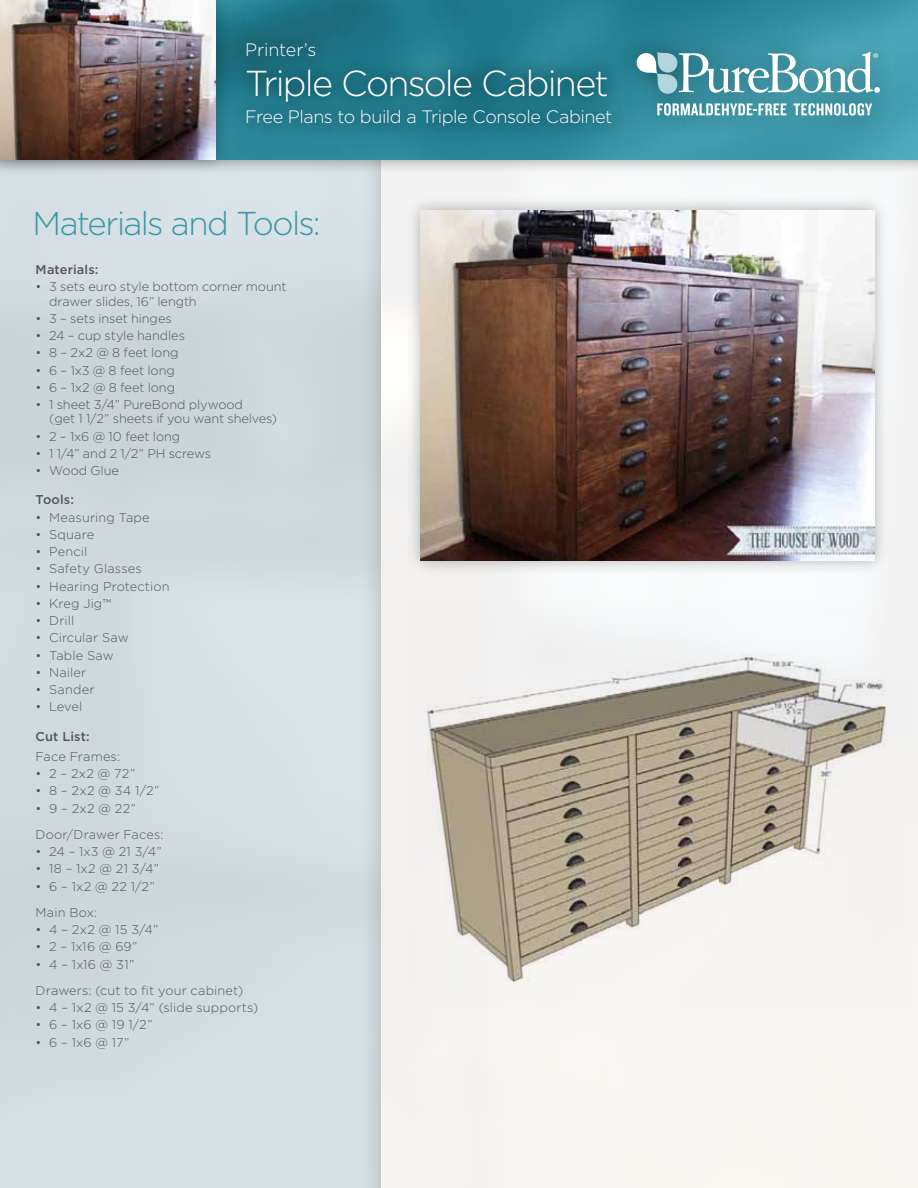
<style>
.page{position:relative;width:918px;height:1188px;background:#fff}
.page>*{position:absolute;margin:0;border:0;box-sizing:border-box;transform-origin:0 0}
.t1{font:300 36px "Gotham";letter-spacing:-.05em;color:#fff}
.t2{font:300 33px "Gotham";letter-spacing:-.05em;color:#3b97a9}
.t3{font:300 18px "Gotham";letter-spacing:-.025em;color:#fff}
.t4{font:300 12.75px/26.2px "Gotham";color:#555559}
.t5{font:500 12.75px "Gotham";letter-spacing:.015em;color:#555559}
</style>
<div class="page">
<div style="left:359px;top:44px;width:559px;height:1144px;background:#000;opacity:.2"></div>
<div style="left:382px;top:175px;width:536px;height:1013px;background:#f8f5f3"></div>
<div style="left:0;top:0;width:918px;height:175px;background:#000;opacity:.4"></div>
<img style="left:232px;top:0;width:686px;height:160px">
<div style="left:615px;top:31px;width:286px;height:107px;background:#000;opacity:.35"></div>
<svg style="left:636px;top:52px;width:244px;height:43px"></svg>
<svg style="left:657px;top:103px;width:129px;height:13px"></svg>
<svg style="left:793px;top:103px;width:79px;height:13px"></svg>
<div style="left:232px;top:28px;width:393px;height:111px;background:#000;opacity:.75"></div>
<div style="left:0;top:0;width:232px;height:175px;background:#000;opacity:.3"></div>
<img style="left:0;top:0;width:216px;height:160px">
<div style="left:406px;top:195px;width:484px;height:381px;background:#000;opacity:.3"></div>
<img style="left:421px;top:210px;width:454px;height:351px">
<img style="left:410px;top:602px;width:495px;height:404px">
<h3 class="t3" style="left:245px;top:38px;width:73px">Printer’s</h3>
<h1 class="t1" style="left:245px;top:60px;width:365px">Triple Console Cabinet</h1>
<h3 class="t3" style="left:245px;top:105px;width:369px">Free Plans to build a Triple Console Cabinet</h3>
<h2 class="t2" style="left:33px;top:203px;width:290px">Materials and Tools:</h2>
<p class="t5" style="left:36px;top:261px;width:64px">Materials:</p>
<p class="t4" style="left:49px;top:279px;width:239px;line-height:14.2px;text-indent:-14px">• 3 sets euro style bottom corner mount drawer slides, 16” length</p>
<p class="t4" style="left:36px;top:305px;width:138px">• 3 – sets inset hinges</p>
<p class="t4" style="left:36px;top:322px;width:151px">• 24 – cup style handles</p>
<p class="t4" style="left:36px;top:339px;width:144px">• 8 – 2x2 @ 8 feet long</p>
<p class="t4" style="left:36px;top:357px;width:141px">• 6 – 1x3 @ 8 feet long</p>
<p class="t4" style="left:36px;top:374px;width:141px">• 6 – 1x2 @ 8 feet long</p>
<p class="t4" style="left:49px;top:397px;width:229px;line-height:14.2px;text-indent:-14px">• 1 sheet 3/4” PureBond plywood<br>(get 1 1/2” sheets if you want shelves)</p>
<p class="t4" style="left:36px;top:423px;width:146px">• 2 – 1x6 @ 10 feet long</p>
<p class="t4" style="left:36px;top:440px;width:177px">• 1 1/4” and 2 1/2” PH screws</p>
<p class="t4" style="left:36px;top:457px;width:85px">• Wood Glue</p>
<p class="t5" style="left:36px;top:491px;width:40px">Tools:</p>
<p class="t4" style="left:36px;top:504px;width:116px">• Measuring Tape</p>
<p class="t4" style="left:36px;top:521px;width:60px">• Square</p>
<p class="t4" style="left:36px;top:538px;width:53px">• Pencil</p>
<p class="t4" style="left:36px;top:555px;width:108px">• Safety Glasses</p>
<p class="t4" style="left:36px;top:573px;width:135px">• Hearing Protection</p>
<p class="t4" style="left:36px;top:590px;width:77px">• Kreg Jig™</p>
<p class="t4" style="left:36px;top:607px;width:40px">• Drill</p>
<p class="t4" style="left:36px;top:624px;width:95px">• Circular Saw</p>
<p class="t4" style="left:36px;top:642px;width:80px">• Table Saw</p>
<p class="t4" style="left:36px;top:659px;width:52px">• Nailer</p>
<p class="t4" style="left:36px;top:676px;width:60px">• Sander</p>
<p class="t4" style="left:36px;top:693px;width:48px">• Level</p>
<p class="t5" style="left:36px;top:728px;width:56px">Cut List:</p>
<p class="t4" style="left:36px;top:743px;width:86px">Face Frames:</p>
<p class="t4" style="left:36px;top:760px;width:101px">• 2 – 2x2 @ 72”</p>
<p class="t4" style="left:36px;top:777px;width:125px">• 8 – 2x2 @ 34 1/2”</p>
<p class="t4" style="left:36px;top:795px;width:129px">• 9 – 2x2 @ 22”<br>Door/Drawer Faces:</p>
<p class="t4" style="left:36px;top:838px;width:128px">• 24 – 1x3 @ 21 3/4”</p>
<p class="t4" style="left:36px;top:855px;width:125px">• 18 – 1x2 @ 21 3/4”</p>
<p class="t4" style="left:36px;top:873px;width:121px">• 6 – 1x2 @ 22 1/2”<br>Main Box:</p>
<p class="t4" style="left:36px;top:916px;width:124px">• 4 – 2x2 @ 15 3/4”</p>
<p class="t4" style="left:36px;top:933px;width:103px">• 2 – 1x16 @ 69”</p>
<p class="t4" style="left:36px;top:951px;width:209px">• 4 – 1x16 @ 31”<br>Drawers: (cut to fit your cabinet)</p>
<p class="t4" style="left:36px;top:994px;width:224px">• 4 – 1x2 @ 15 3/4” (slide supports)</p>
<p class="t4" style="left:36px;top:1011px;width:118px">• 6 – 1x6 @ 19 1/2”</p>
<p class="t4" style="left:36px;top:1029px;width:95px">• 6 – 1x6 @ 17”</p>
</div>
